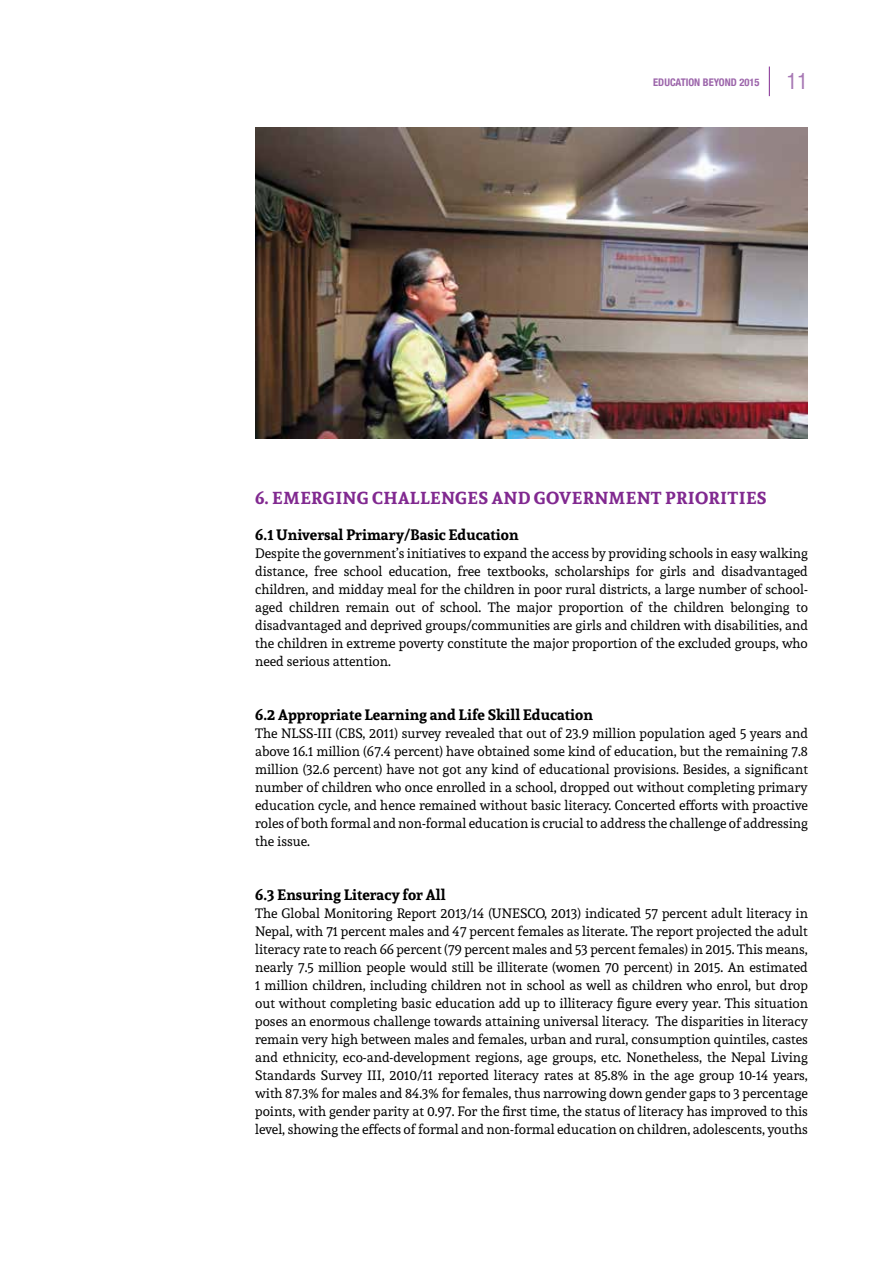
<style>
.page{position:relative;width:893px;height:1263px;background:#fff}
.page>*{position:absolute;margin:0;border:0;box-sizing:border-box;transform-origin:0 0}
.t1{font:condensed 21.3px "Helvetica";color:#a778b4}
.t2{font:700 17.25px "Andada";letter-spacing:.02em;color:#812990}
.t3{font:700 15px "Andada";color:#000}
.t4{font:13.5px/18px "Andada";color:#000;text-align:justify}
.t5{font:700 condensed 10.5px "Helvetica Neue LT Com";color:#9c65aa}
</style>
<div class="page">
<svg style="left:769px;top:67px;width:1px;height:29px"></svg>
<img style="left:255px;top:128px;width:553px;height:310px">
<p class="t5" style="left:653px;top:76px;width:108px">EDUCATION BEYOND 2015</p>
<h1 class="t1" style="left:787px;top:68px;width:23px">11</h1>
<p class="t2" style="left:255px;top:486px;width:513px">6. EMERGING CHALLENGES AND GOVERNMENT PRIORITIES</p>
<p class="t3" style="left:255px;top:524px;width:265px">6.1 Universal Primary/Basic Education</p>
<p class="t4" style="left:255px;top:544px;width:554px">Despite the government’s initiatives to expand the access by providing schools in easy walking distance, free school education, free textbooks, scholarships for girls and disadvantaged children, and midday meal for the children in poor rural districts, a large number of school&shy;aged children remain out of school. The major proportion of the children belonging to disadvantaged and deprived groups/communities are girls and children with disabilities, and the children in extreme poverty constitute the major proportion of the excluded groups, who need serious attention.</p>
<p class="t3" style="left:255px;top:704px;width:339px">6.2 Appropriate Learning and Life Skill Education</p>
<p class="t4" style="left:255px;top:724px;width:554px">The NLSS-III (CBS, 2011) survey revealed that out of 23.9 million population aged 5 years and above 16.1 million (67.4 percent) have obtained some kind of education, but the remaining 7.8 million (32.6 percent) have not got any kind of educational provisions. Besides, a significant number of children who once enrolled in a school, dropped out without completing primary education cycle, and hence remained without basic literacy. Concerted efforts with proactive roles of both formal and non-formal education is crucial to address the challenge of addressing the issue.</p>
<p class="t3" style="left:255px;top:884px;width:192px">6.3 Ensuring Literacy for All</p>
<p class="t4" style="left:255px;top:904px;width:554px">The Global Monitoring Report 2013/14 (UNESCO, 2013) indicated 57 percent adult literacy in Nepal, with 71 percent males and 47 percent females as literate. The report projected the adult literacy rate to reach 66 percent (79 percent males and 53 percent females) in 2015. This means, nearly 7.5 million people would still be illiterate (women 70 percent) in 2015. An estimated 1 million children, including children not in school as well as children who enrol, but drop out without completing basic education add up to illiteracy figure every year. This situation poses an enormous challenge towards attaining universal literacy. The disparities in literacy remain very high between males and females, urban and rural, consumption quintiles, castes and ethnicity, eco-and-development regions, age groups, etc. Nonetheless, the Nepal Living Standards Survey III, 2010/11 reported literacy rates at 85.8% in the age group 10-14 years, with 87.3% for males and 84.3% for females, thus narrowing down gender gaps to 3 percentage points, with gender parity at 0.97. For the first time, the status of literacy has improved to this level, showing the effects of formal and non-formal education on children, adolescents, youths</p>
</div>
